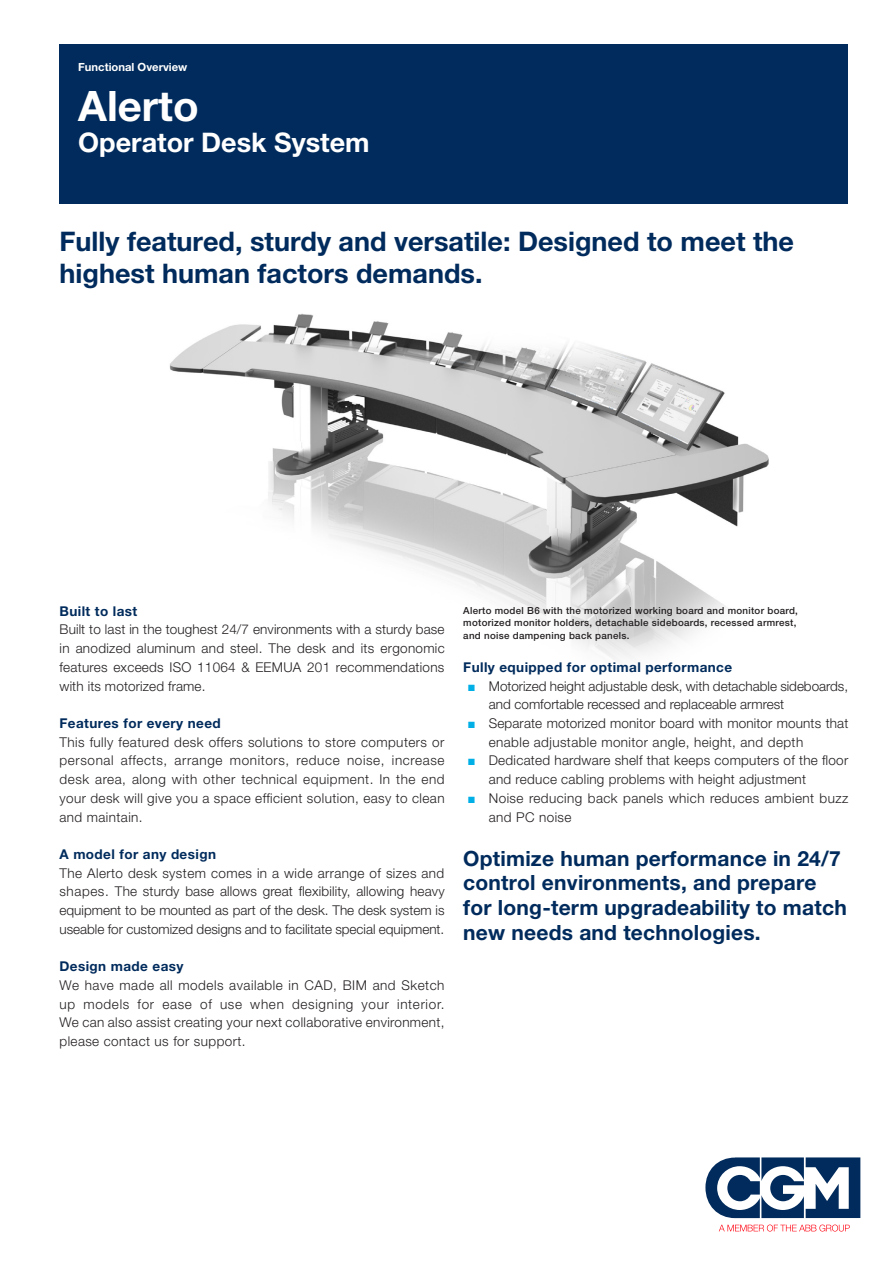
<style>
.page{position:relative;width:893px;height:1263px;background:#fff}
.page>*{position:absolute;margin:0;border:0;box-sizing:border-box;transform-origin:0 0}
.t1{font:700 42px "Helvetica Neue LT Pro";color:#fff}
.Smaller_page_headlin{font:700 27px/31.5px "Helvetica Neue LT Pro";color:#002b5c}
.t2{font:700 27px "Helvetica Neue LT Pro";color:#fff}
.Special_comments{font:700 21px/24.8px "Helvetica Neue LT Pro";letter-spacing:.01em;color:#002b5c}
.Bodytext{font:300 13.5px/18.8px "Helvetica Neue LT Pro";letter-spacing:.02em;color:#231f20;text-align:justify}
.Bodytext-2{font:300 13.5px/18.8px "Helvetica Neue LT Pro";color:#231f20}
.Title_for_body_text{font:700 13.5px "Helvetica Neue LT Pro";letter-spacing:.03em;color:#002b5c}
.t3{font:700 11.25px "Helvetica Neue LT Pro";color:#fff}
.Footnotes{font:500 9.75px/12.5px "Helvetica Neue LT Pro";letter-spacing:.03em;color:#231f20}
.s1{font-family:"Arial";font-weight:400;color:#00afe6}
</style>
<div class="page">
<svg style="left:705px;top:1157px;width:155px;height:61px"></svg>
<svg style="left:719px;top:1224px;width:131px;height:7px"></svg>
<img style="left:169px;top:313px;width:600px;height:347px">
<div style="left:60px;top:44px;width:788px;height:160px;background:#002b5c"></div>
<p class="t3" style="left:78px;top:60px;width:111px">Functional Overview</p>
<p class="t1" style="left:78px;top:80px;width:122px">Alerto</p>
<p class="t2" style="left:78px;top:126px;width:293px">Operator Desk System</p>
<p class="Smaller_page_headlin" style="left:60px;top:225px;width:736px">Fully featured, sturdy and versatile: Designed to meet the highest human factors demands.</p>
<p class="Title_for_body_text" style="left:60px;top:603px;width:79px">Built to last</p>
<p class="Bodytext" style="left:60px;top:620px;width:387px">Built to last in the toughest 24/7 environments with a sturdy base in anodized aluminum and steel. The desk and its ergonomic features exceeds ISO 11064 &amp; EEMUA 201 recommendations with its motorized frame.</p>
<p class="Title_for_body_text" style="left:60px;top:715px;width:163px">Features for every need</p>
<p class="Bodytext" style="left:60px;top:732px;width:387px">This fully featured desk offers solutions to store computers or personal affects, arrange monitors, reduce noise, increase desk area, along with other technical equipment. In the end your desk will give you a space efficient solution, easy to clean and maintain.</p>
<p class="Title_for_body_text" style="left:60px;top:846px;width:158px">A model for any design</p>
<p class="Bodytext" style="left:60px;top:863px;width:387px">The Alerto desk system comes in a wide arrange of sizes and shapes. The sturdy base allows great flexibility, allowing heavy equipment to be mounted as part of the desk. The desk system is useable for customized designs and to facilitate special equipment.</p>
<p class="Title_for_body_text" style="left:60px;top:958px;width:126px">Design made easy</p>
<p class="Bodytext" style="left:60px;top:975px;width:386px">We have made all models available in CAD, BIM and Sketch up models for ease of use when designing your interior.<br>We can also assist creating your next collaborative environment, please contact us for support.</p>
<p class="Footnotes" style="left:463px;top:604px;width:336px">Alerto model B6 with the motorized working board and monitor board, motorized monitor holders, detachable sideboards, recessed armrest, and noise dampening back panels.</p>
<p class="Title_for_body_text" style="left:463px;top:659px;width:270px">Fully equipped for optimal performance</p>
<p class="Bodytext-2" style="left:489px;top:676px;width:361px;text-indent:-21px"><span class="s1">■</span> Motorized height adjustable desk, with detachable sideboards, and comfortable recessed and replaceable armrest</p>
<p class="Bodytext" style="left:489px;top:713px;width:361px;text-indent:-21px"><span class="s1">■</span> Separate motorized monitor board with monitor mounts that enable adjustable monitor angle, height, and depth</p>
<p class="Bodytext" style="left:489px;top:751px;width:361px;text-indent:-21px"><span class="s1">■</span> Dedicated hardware shelf that keeps computers of the floor and reduce cabling problems with height adjustment</p>
<p class="Bodytext" style="left:489px;top:788px;width:361px;text-indent:-21px"><span class="s1">■</span> Noise reducing back panels which reduces ambient buzz and PC noise</p>
<p class="Special_comments" style="left:463px;top:845px;width:385px">Optimize human performance in 24/7 control environments, and prepare for long-term upgradeability to match new needs and technologies.</p>
</div>
